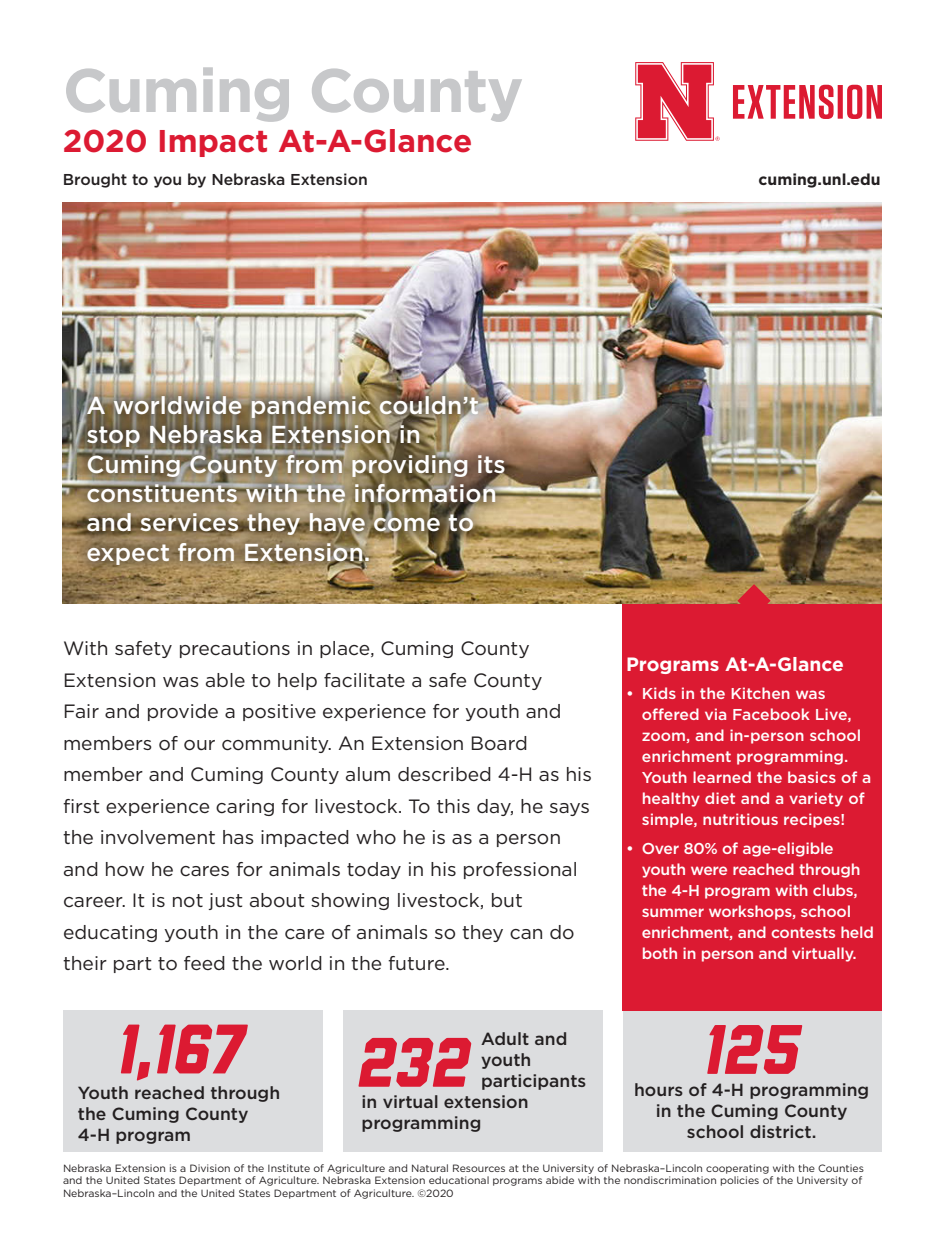
<style>
.page{position:relative;width:945px;height:1260px;background:#fff}
.page>*{position:absolute;margin:0;border:0;box-sizing:border-box;transform-origin:0 0}
.t1{font:italic 800 70px "Liberator";color:#dc1a32}
.t2{font:700 61.25px "Gotham";letter-spacing:-.03em;color:#c7c8ca}
.t3{font:700 31.5px "Gotham";color:#dc1a32}
.t4{font:500 24.5px/29.4px "Gotham";color:#fff}
.t5{font:19.25px/31.5px "Gotham";color:#231f20}
.t6{font:700 19.25px "Gotham";color:#fff}
.t7{font:500 17.5px/21px "Gotham";color:#231f20}
.t8{font:500 15.75px/21px "Gotham";letter-spacing:-.015em;color:#fff}
.t9{font:500 15.75px "Gotham";color:#231f20}
.t10{font:700 15.75px "Gotham";color:#231f20}
.t11{font:10.5px/12.6px "Gotham";color:#231f20}
</style>
<div class="page">
<div style="left:343px;top:1010px;width:259px;height:142px;background:#dcdddf"></div>
<img style="left:63px;top:203px;width:819px;height:401px">
<div style="left:623px;top:1010px;width:259px;height:142px;background:#dcdddf"></div>
<svg style="left:733px;top:85px;width:149px;height:34px"></svg>
<svg style="left:635px;top:62px;width:85px;height:79px"></svg>
<div style="left:623px;top:604px;width:259px;height:406px;background:#dc1a32"></div>
<div style="left:70px;top:379px;width:451px;height:203px;background:#231f20;opacity:.75"></div>
<svg style="left:737px;top:584px;width:34px;height:20px"></svg>
<div style="left:63px;top:1010px;width:259px;height:142px;background:#dcdddf"></div>
<p class="t2" style="left:63px;top:50px;width:462px">Cuming County</p>
<p class="t3" style="left:63px;top:120px;width:411px">2020 Impact At-A-Glance</p>
<p class="t9" style="left:63px;top:169px;width:307px">Brought to you by Nebraska Extension</p>
<p class="t10" style="left:759px;top:169px;width:124px">cuming.unl.edu</p>
<p class="t4" style="left:87px;top:390px;width:421px">A worldwide pandemic couldn’t stop Nebraska Extension in<br>Cuming County from providing its constituents with the information and services they have come to expect from Extension.</p>
<p class="t5" style="left:63px;top:632px;width:530px">With safety precautions in place, Cuming County Extension was able to help facilitate a safe County<br>Fair and provide a positive experience for youth and members of our community. An Extension Board member and Cuming County alum described 4-H as his first experience caring for livestock. To this day, he says the involvement has impacted who he is as a person and how he cares for animals today in his professional career. It is not just about showing livestock, but educating youth in the care of animals so they can do their part to feed the world in the future.</p>
<p class="t1" style="left:118px;top:1011px;width:127px">1,167</p>
<p class="t7" style="left:78px;top:1082px;width:204px">Youth reached through the Cuming County<br>4-H program</p>
<p class="t7" style="left:481px;top:1028px;width:88px">Adult and</p>
<p class="t7" style="left:481px;top:1049px;width:52px">youth</p>
<p class="t7" style="left:481px;top:1070px;width:107px">participants</p>
<p class="t7" style="left:362px;top:1091px;width:168px">in virtual extension</p>
<p class="t7" style="left:362px;top:1112px;width:121px">programming</p>
<p class="t1" style="left:358px;top:1025px;width:114px">232</p>
<p class="t6" style="left:626px;top:651px;width:219px">Programs At-A-Glance</p>
<p class="t8" style="left:642px;top:683px;width:231px;text-indent:-16px">• Kids in the Kitchen was offered via Facebook Live, zoom, and in-person school enrichment programming.<br>Youth learned the basics of a healthy diet and a variety of simple, nutritious recipes!</p>
<p class="t8" style="left:642px;top:838px;width:234px;text-indent:-16px">• Over 80% of age-eligible youth were reached through the 4-H program with clubs, summer workshops, school enrichment, and contests held both in person and virtually.</p>
<p class="t1" style="left:705px;top:1012px;width:97px">125</p>
<p class="t7" style="left:634px;top:1079px;width:237px;text-align:center">hours of 4-H programming in the Cuming County school district.</p>
<p class="t11" style="left:63px;top:1161px;width:803px">Nebraska Extension is a Division of the Institute of Agriculture and Natural Resources at the University of Nebraska–Lincoln cooperating with the Counties and the United States Department of Agriculture. Nebraska Extension educational programs abide with the nondiscrimination policies of the University of<br>Nebraska–Lincoln and the United States Department of Agriculture. ©2020</p>
</div>
